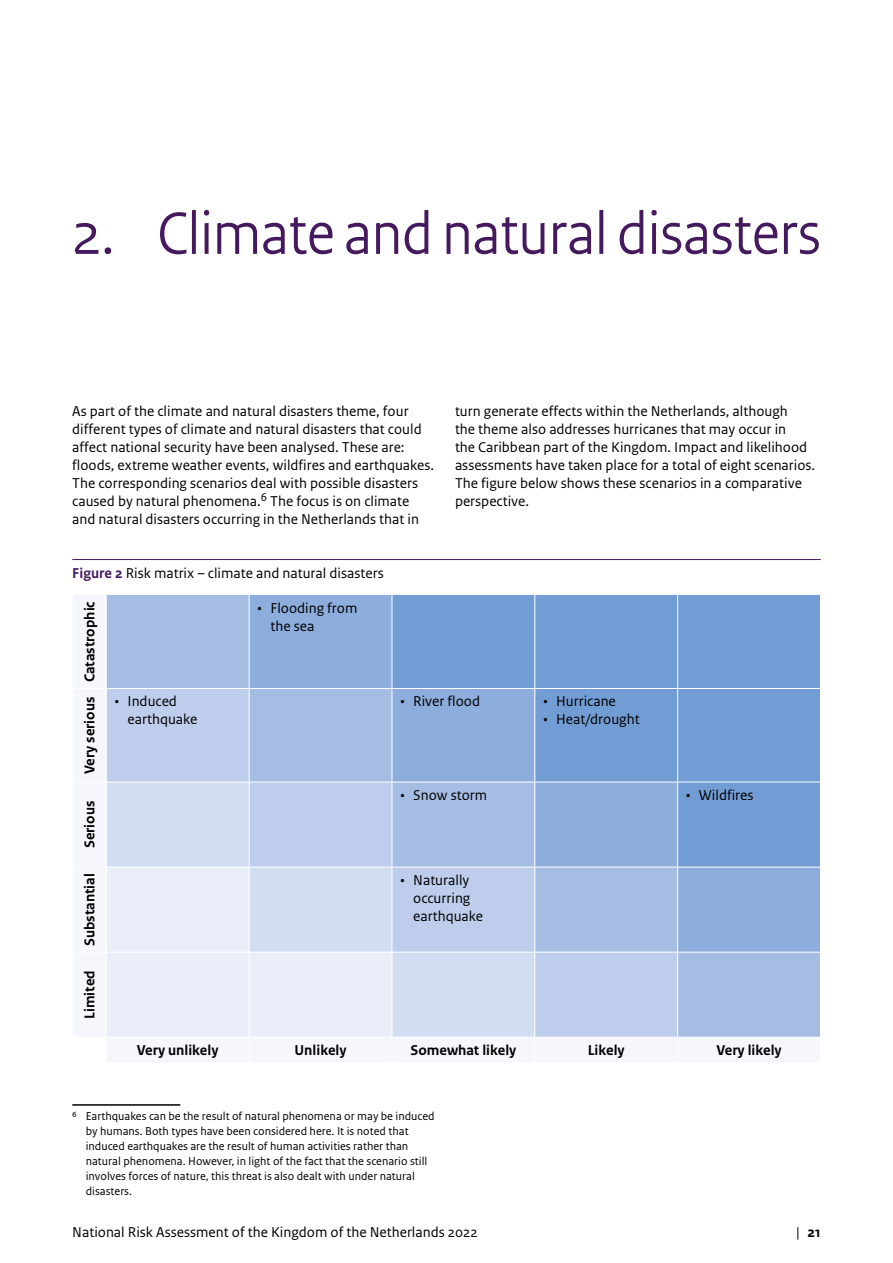
<style>
.page{position:relative;width:893px;height:1263px;background:#fff}
.page>*{position:absolute;margin:0;border:0;box-sizing:border-box;transform-origin:0 0}
.t1{font:63px "Rijksoverheid Sans Heading";color:#44195e}
.t2{font:15px/18px "Rijksoverheid Sans Text";color:#000}
.t3{font:700 15px "Rijksoverheid Sans Text";color:#000}
.t4{font:12px/15px "Rijksoverheid Sans Text";color:#000}
.s1{font-weight:700;color:#44195e}
.s2{font-weight:400}
</style>
<div class="page">
<hr style="left:72px;top:1104px;width:108px;height:2px;background:#000">
<hr style="left:72px;top:559px;width:749px;height:1px;background:#44195e">
<div style="left:73px;top:595px;width:33px;height:93px;background:#f5f7fc"></div>
<div style="left:106px;top:595px;width:143px;height:93px;background:#a5bde3"></div>
<div style="left:249px;top:595px;width:143px;height:93px;background:#8daddc"></div>
<div style="left:393px;top:595px;width:427px;height:93px;background:#719dd4"></div>
<div style="left:107px;top:689px;width:142px;height:93px;background:#bdcdeb"></div>
<svg style="left:250px;top:689px;width:570px;height:348px;background:#adc2e5"></svg>
<svg style="left:393px;top:689px;width:427px;height:263px;background:#95b2de"></svg>
<svg style="left:535px;top:689px;width:285px;height:178px;background:#78a1d6"></svg>
<svg style="left:107px;top:783px;width:427px;height:254px;background:#c1d0ec"></svg>
<svg style="left:107px;top:868px;width:285px;height:169px;background:#e4e9f7"></svg>
<hr style="left:392px;top:689px;width:1px;height:93px;background:#fff">
<hr style="left:534px;top:689px;width:1px;height:93px;background:#fff">
<hr style="left:249px;top:782px;width:1px;height:85px;background:#fff">
<hr style="left:392px;top:782px;width:1px;height:85px;background:#fff">
<hr style="left:534px;top:782px;width:1px;height:85px;background:#fff">
<hr style="left:249px;top:867px;width:1px;height:85px;background:#fff">
<hr style="left:392px;top:867px;width:1px;height:85px;background:#fff">
<hr style="left:534px;top:867px;width:1px;height:85px;background:#fff">
<hr style="left:249px;top:952px;width:1px;height:85px;background:#fff">
<hr style="left:392px;top:952px;width:1px;height:85px;background:#fff">
<hr style="left:534px;top:952px;width:1px;height:85px;background:#fff">
<hr style="left:677px;top:689px;width:1px;height:93px;background:#fff">
<hr style="left:677px;top:782px;width:1px;height:85px;background:#fff">
<hr style="left:677px;top:867px;width:1px;height:85px;background:#fff">
<hr style="left:677px;top:952px;width:1px;height:85px;background:#fff">
<hr style="left:249px;top:595px;width:1px;height:93px;background:#fff">
<hr style="left:534px;top:595px;width:1px;height:93px;background:#fff">
<hr style="left:677px;top:595px;width:1px;height:93px;background:#fff">
<hr style="left:106px;top:595px;width:1px;height:93px;background:#fff">
<hr style="left:249px;top:782px;width:143px;height:1px;background:#fff">
<hr style="left:392px;top:782px;width:143px;height:1px;background:#fff">
<hr style="left:535px;top:782px;width:143px;height:1px;background:#fff">
<hr style="left:678px;top:782px;width:142px;height:1px;background:#fff">
<hr style="left:107px;top:867px;width:142px;height:1px;background:#fff">
<hr style="left:249px;top:867px;width:143px;height:1px;background:#fff">
<hr style="left:392px;top:867px;width:143px;height:1px;background:#fff">
<hr style="left:535px;top:867px;width:143px;height:1px;background:#fff">
<hr style="left:678px;top:867px;width:142px;height:1px;background:#fff">
<hr style="left:107px;top:952px;width:142px;height:1px;background:#fff">
<hr style="left:249px;top:952px;width:143px;height:1px;background:#fff">
<hr style="left:535px;top:952px;width:143px;height:1px;background:#fff">
<hr style="left:678px;top:952px;width:142px;height:1px;background:#fff">
<hr style="left:392px;top:952px;width:143px;height:1px;background:#fff">
<h1 class="t1" style="left:72px;top:197px;width:750px">2. Climate and natural disasters</h1>
<p class="t2" style="left:72px;top:402px;width:363px">As part of the climate and natural disasters theme, four different types of climate and natural disasters that could affect national security have been analysed. These are: floods, extreme weather events, wildfires and earthquakes.<br>The corresponding scenarios deal with possible disasters caused by natural phenomena.<sup>6</sup> The focus is on climate and natural disasters occurring in the Netherlands that in</p>
<p class="t2" style="left:455px;top:402px;width:362px">turn generate effects within the Netherlands, although<br>the theme also addresses hurricanes that may occur in<br>the Caribbean part of the Kingdom. Impact and likelihood assessments have taken place for a total of eight scenarios.<br>The figure below shows these scenarios in a comparative perspective.</p>
<p class="t2" style="left:72px;top:564px;width:313px"><span class="s1">Figure 2</span> Risk matrix – climate and natural disasters</p>
<p class="t3" style="left:81px;top:682px;width:82px;rotate:-90deg">Catastrophic</p>
<p class="t2" style="left:270px;top:599px;width:89px;text-indent:-13px">• Flooding from the sea</p>
<p class="t3" style="left:81px;top:774px;width:79px;rotate:-90deg">Very serious</p>
<p class="t2" style="left:128px;top:692px;width:71px;text-indent:-13px">• Induced earthquake</p>
<p class="t2" style="left:400px;top:692px;width:81px">• River flood</p>
<p class="t2" style="left:543px;top:692px;width:74px">• Hurricane</p>
<p class="t2" style="left:543px;top:710px;width:98px">• Heat/drought</p>
<p class="t3" style="left:81px;top:848px;width:49px;rotate:-90deg">Serious</p>
<p class="t2" style="left:400px;top:786px;width:88px">• Snow storm</p>
<p class="t2" style="left:686px;top:786px;width:69px">• Wildfires</p>
<p class="t3" style="left:81px;top:946px;width:74px;rotate:-90deg">Substantial</p>
<p class="t2" style="left:413px;top:871px;width:71px;text-indent:-13px">• Naturally occurring earthquake</p>
<p class="t3" style="left:81px;top:1019px;width:50px;rotate:-90deg">Limited</p>
<p class="t3" style="left:137px;top:1041px;width:83px">Very unlikely</p>
<p class="t3" style="left:295px;top:1041px;width:54px">Unlikely</p>
<p class="t3" style="left:410px;top:1041px;width:107px">Somewhat likely</p>
<p class="t3" style="left:588px;top:1041px;width:38px">Likely</p>
<p class="t3" style="left:716px;top:1041px;width:67px">Very likely</p>
<p class="t4" style="left:86px;top:1109px;width:350px;text-indent:-14px">6 Earthquakes can be the result of natural phenomena or may be induced by humans. Both types have been considered here. It is noted that induced earthquakes are the result of human activities rather than natural phenomena. However, in light of the fact that the scenario still involves forces of nature, this threat is also dealt with under natural disasters.</p>
<p class="t2" style="left:72px;top:1223px;width:407px">National Risk Assessment of the Kingdom of the Netherlands 2022</p>
<p class="t3" style="left:796px;top:1223px;width:26px"><span class="s2">|</span> 21</p>
</div>
